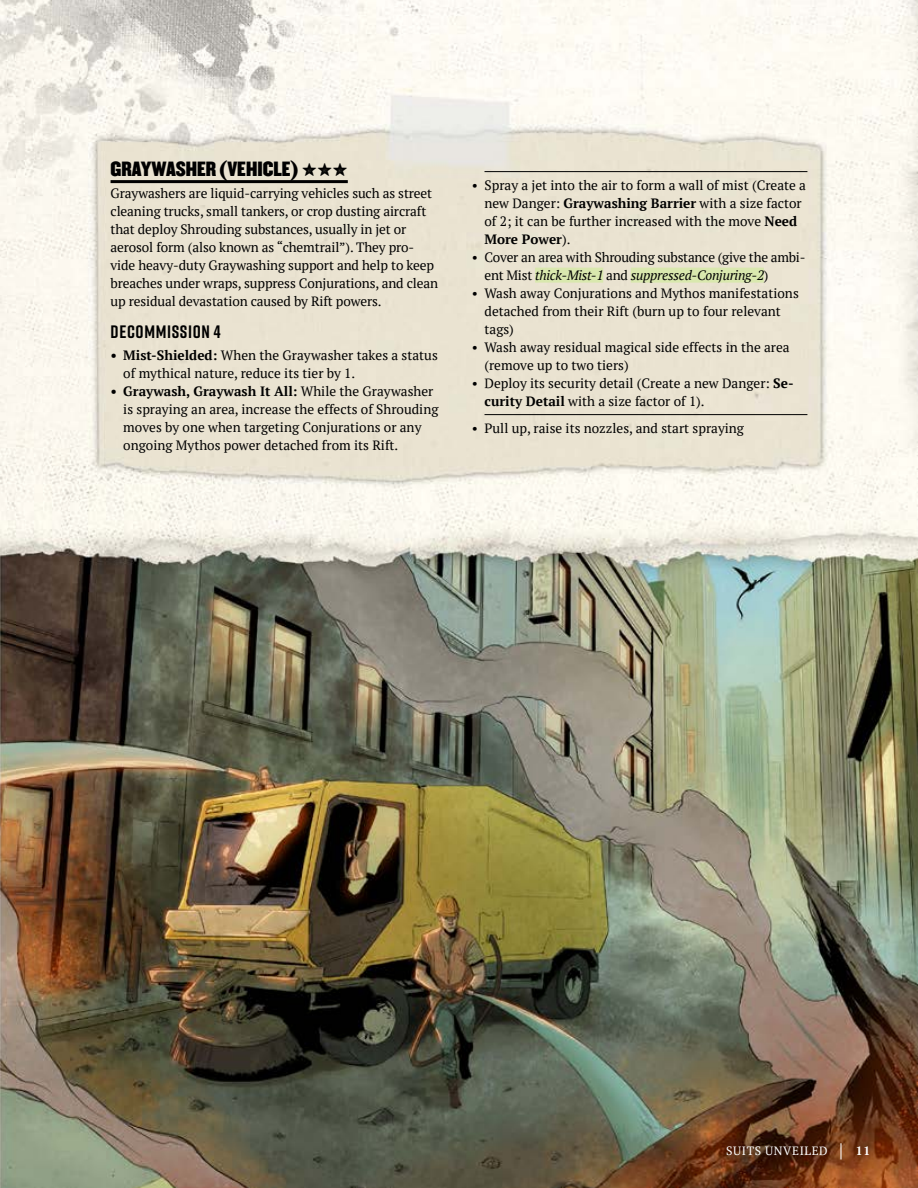
<style>
.page{position:relative;width:918px;height:1188px;background:#fff}
.page>*{position:absolute;margin:0;border:0;box-sizing:border-box;transform-origin:0 0}
.t1{font:18px "Champion HTF Middleweight";color:#000}
.t2{font:700 18px "Rift";letter-spacing:.035em;color:#000}
.t3{font:13.5px/18px "PT Serif";color:#000}
.t4{font:13.5px/18px "PT Serif";letter-spacing:-.02em;color:#000}
.t5{font:12px "PT Serif";letter-spacing:.05em;color:#fff}
.s1{font-family:"Veneer Extras"}
.s2{font-weight:700}
.s3{font-style:italic}
.s4{font-size:19.5px}
</style>
<div class="page">
<img style="left:0;top:0;width:918px;height:1188px">
<div style="left:717px;top:1136px;width:160px;height:31px;background:#000;opacity:.5"></div>
<hr style="left:111px;top:180px;width:237px;height:3px;background:#000">
<hr style="left:485px;top:171px;width:322px;height:1px;background:#000">
<div style="left:535px;top:268px;width:68px;height:15px;background:#d9e8ae"></div>
<div style="left:631px;top:268px;width:133px;height:15px;background:#d9e8ae"></div>
<hr style="left:485px;top:414px;width:322px;height:1px;background:#000">
<h1 class="t1" style="left:111px;top:157px;width:239px">GRAYWASHER (VEHICLE) <span class="s1">yyy</span></h1>
<p class="t3" style="left:111px;top:184px;width:329px">Graywashers are liquid-carrying vehicles such as street cleaning trucks, small tankers, or crop dusting aircraft that deploy Shrouding substances, usually in jet or aerosol form (also known as “chemtrail”). They pro&shy;vide heavy-duty Graywashing support and help to keep breaches under wraps, suppress Conjurations, and clean up residual devastation caused by Rift powers.</p>
<h1 class="t2" style="left:111px;top:318px;width:111px">DECOMMISSION 4</h1>
<p class="t3" style="left:123px;top:346px;width:316px;text-indent:-13px"><span class="s2">• Mist-Shielded:</span> When the Graywasher takes a status of mythical nature, reduce its tier by 1.</p>
<p class="t3" style="left:123px;top:382px;width:317px;text-indent:-13px"><span class="s2">• Graywash, Graywash It All:</span> While the Graywasher is spraying an area, increase the effects of Shrouding moves by one when targeting Conjurations or any ongoing Mythos power detached from its Rift.</p>
<p class="t3" style="left:485px;top:176px;width:323px;text-indent:-13px">• Spray a jet into the air to form a wall of mist (Create a new Danger: <span class="s2">Graywashing Barrier</span> with a size factor of 2; it can be further increased with the move <span class="s2">Need More Power</span>).</p>
<p class="t4" style="left:485px;top:248px;width:322px;text-indent:-13px">• Cover an area with Shrouding substance (give the ambi&shy;ent Mist <span class="s3">thick-Mist-1</span> and <span class="s3">suppressed-Conjuring-2</span>)</p>
<p class="t3" style="left:485px;top:284px;width:316px;text-indent:-13px">• Wash away Conjurations and Mythos manifestations detached from their Rift (burn up to four relevant tags)</p>
<p class="t3" style="left:485px;top:338px;width:307px;text-indent:-13px">• Wash away residual magical side effects in the area (remove up to two tiers)</p>
<p class="t3" style="left:485px;top:374px;width:311px;text-indent:-13px">• Deploy its security detail (Create a new Danger: <span class="s2">Se&shy;curity Detail</span> with a size factor of 1).</p>
<p class="t3" style="left:472px;top:419px;width:274px">• Pull up, raise its nozzles, and start spraying</p>
<p class="t5" style="left:726px;top:1143px;width:15px">Suits</p>
<p class="t5" style="left:765px;top:1143px;width:106px">Unveiled <span class="s4">|</span> <span class="s2">11</span></p>
</div>
